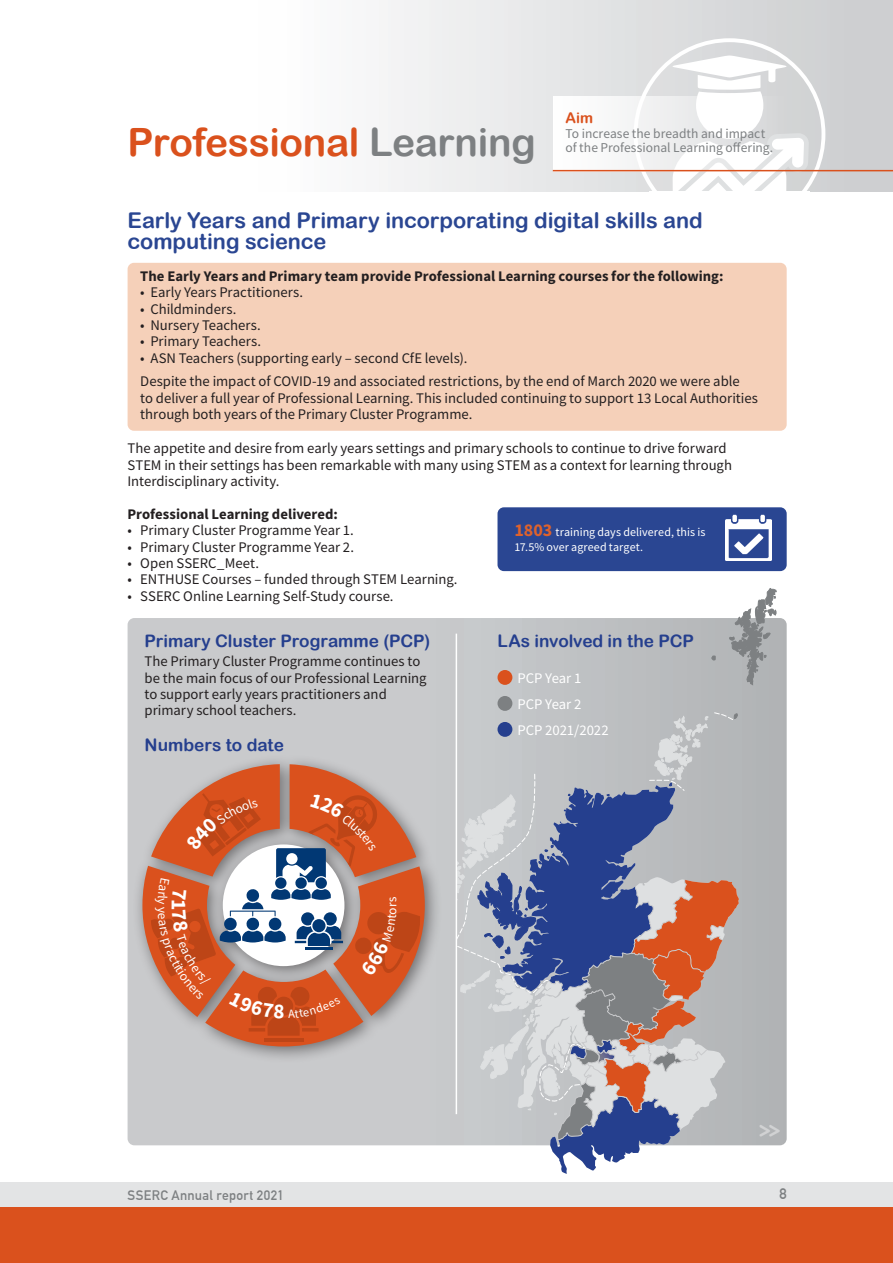
<style>
.page{position:relative;width:893px;height:1263px;background:#fff}
.page>*{position:absolute;margin:0;border:0;box-sizing:border-box;transform-origin:0 0}
.t1{font:39px "Arial Rounded MT Bold";letter-spacing:-.01em;color:#da511d}
.t2{font:700 24.15px "Monoglyceride";color:#d1d2d3;scale:.87 1}
.t3{font:21.75px/21px "Arial Rounded MT Bold";letter-spacing:-.005em;color:#2a4692}
.t4{font:700 21.3px "Source Sans Pro";color:#fff}
.t5{font:17.25px "Arial Rounded MT Bold";color:#253f8e}
.t6{font:700 15px "DIN Alternate";color:#7d8082}
.t7{font:14.7px/16.4px "Source Sans Pro";color:#231f20}
.t8{font:700 14.7px "Source Sans Pro";color:#231f20}
.t9{font:14.7px/26px "Source Sans Pro";letter-spacing:-.005em;color:#fff}
.t10{font:14.7px "Arial Rounded MT Bold";color:#da511d}
.t11{font:13.5px/14.5px "Source Sans Pro";color:#7d8082}
.t12{font:700 13.5px "DIN Alternate";letter-spacing:.025em;color:#7d8082}
.t13{font:13.35px "Source Sans Pro";color:#fff}
.t14{font:12px/15px "Source Sans Pro";letter-spacing:.005em;color:#fff}
.s1{color:#7d8082}
.s2{font-weight:700;font-size:18px;color:#de622c}
</style>
<div class="page">
<div style="left:0;top:1182px;width:893px;height:26px;background:#dee0e1"></div>
<div style="left:0;top:1208px;width:893px;height:55px;background:#da511d"></div>
<div style="left:128px;top:263px;width:659px;height:168px;background:#f5d0b9;border-radius:6px"></div>
<div style="left:264px;top:0;width:629px;height:191px;background:linear-gradient(to right,#fefefe,#ccced0)"></div>
<svg style="left:666px;top:55px;width:143px;height:136px"></svg>
<svg style="left:553px;top:96px;width:234px;height:74px"></svg>
<hr style="left:553px;top:170px;width:340px;height:1px;background:#da511d">
<svg style="left:128px;top:618px;width:659px;height:527px;background:#c2c4c6"></svg>
<svg style="left:711px;top:655px;width:5px;height:5px"></svg>
<svg style="left:729px;top:588px;width:48px;height:104px"></svg>
<svg style="left:456px;top:712px;width:283px;height:461px;background:#a7a4b1"></svg>
<div style="left:497px;top:670px;width:15px;height:15px;background:#da511d;border-radius:50%"></div>
<div style="left:497px;top:696px;width:15px;height:15px;background:#7d8082;border-radius:50%"></div>
<div style="left:497px;top:722px;width:15px;height:15px;background:#253f8e;border-radius:50%"></div>
<div style="left:132px;top:754px;width:310px;height:310px;background:#231f20;opacity:.55"></div>
<div style="left:497px;top:507px;width:290px;height:64px;background:#2a4692;border-radius:6px"></div>
<img style="left:726px;top:514px;width:45px;height:47px">
<hr style="left:456px;top:634px;width:1px;height:480px;background:#fff">
<svg style="left:142px;top:764px;width:283px;height:282px;background:#c1806a"></svg>
<h1 class="t1" style="left:128px;top:119px;width:410px">Professional <span class="s1">Learning</span></h1>
<p class="t10" style="left:566px;top:109px;width:29px">Aim</p>
<p class="t11" style="left:566px;top:126px;width:209px">To increase the breadth and impact of the Professional Learning offering.</p>
<h3 class="t3" style="left:128px;top:210px;width:577px">Early Years and Primary incorporating digital skills and computing science</h3>
<p class="t8" style="left:140px;top:266px;width:585px">The Early Years and Primary team provide Professional Learning courses for the following:</p>
<p class="t7" style="left:140px;top:284px;width:164px">• Early Years Practitioners.</p>
<p class="t7" style="left:140px;top:300px;width:98px">• Childminders.</p>
<p class="t7" style="left:140px;top:317px;width:122px">• Nursery Teachers.</p>
<p class="t7" style="left:140px;top:333px;width:122px">• Primary Teachers.</p>
<p class="t7" style="left:140px;top:346px;width:601px;line-height:23.9px">• ASN Teachers (supporting early – second CfE levels).<br>Despite the impact of COVID-19 and associated restrictions, by the end of March 2020 we were able</p>
<p class="t7" style="left:140px;top:390px;width:619px">to deliver a full year of Professional Learning. This included continuing to support 13 Local Authorities through both years of the Primary Cluster Programme.</p>
<p class="t7" style="left:128px;top:440px;width:606px">The appetite and desire from early years settings and primary schools to continue to drive forward<br>STEM in their settings has been remarkable with many using STEM as a context for learning through<br>Interdisciplinary activity.</p>
<p class="t8" style="left:128px;top:504px;width:212px">Professional Learning delivered:</p>
<p class="t7" style="left:128px;top:522px;width:228px">• Primary Cluster Programme Year 1.</p>
<p class="t7" style="left:128px;top:538px;width:228px">• Primary Cluster Programme Year 2.</p>
<p class="t7" style="left:128px;top:555px;width:133px">• Open SSERC_Meet.</p>
<p class="t7" style="left:128px;top:571px;width:331px">• ENTHUSE Courses – funded through STEM Learning.</p>
<p class="t7" style="left:128px;top:587px;width:268px">• SSERC Online Learning Self-Study course.</p>
<p class="t5" style="left:497px;top:631px;width:198px">LAs involved in the PCP</p>
<p class="t9" style="left:517px;top:665px;width:93px">PCP Year 1<br>PCP Year 2<br>PCP 2021/2022</p>
<p class="t14" style="left:514px;top:525px;width:192px"><span class="s2">1803</span> training days delivered, this is<br>17.5% over agreed target.</p>
<p class="t5" style="left:145px;top:631px;width:287px">Primary Cluster Programme (PCP)</p>
<p class="t7" style="left:145px;top:653px;width:283px">The Primary Cluster Programme continues to be the main focus of our Professional Learning to support early years practitioners and primary school teachers.</p>
<p class="t5" style="left:145px;top:735px;width:141px">Numbers to date</p>
<h3 class="t4" style="left:193px;top:899px;width:13px;rotate:90deg">1</h3>
<p class="t13" style="left:384px;top:907px;width:6px;rotate:-90deg">r</p>
<h2 class="t2" style="left:759px;top:1114px;width:26px">&gt;&gt;</h2>
<p class="t12" style="left:128px;top:1185px;width:158px">SSERC Annual report 2021</p>
<p class="t6" style="left:779px;top:1182px;width:9px">8</p>
</div>
